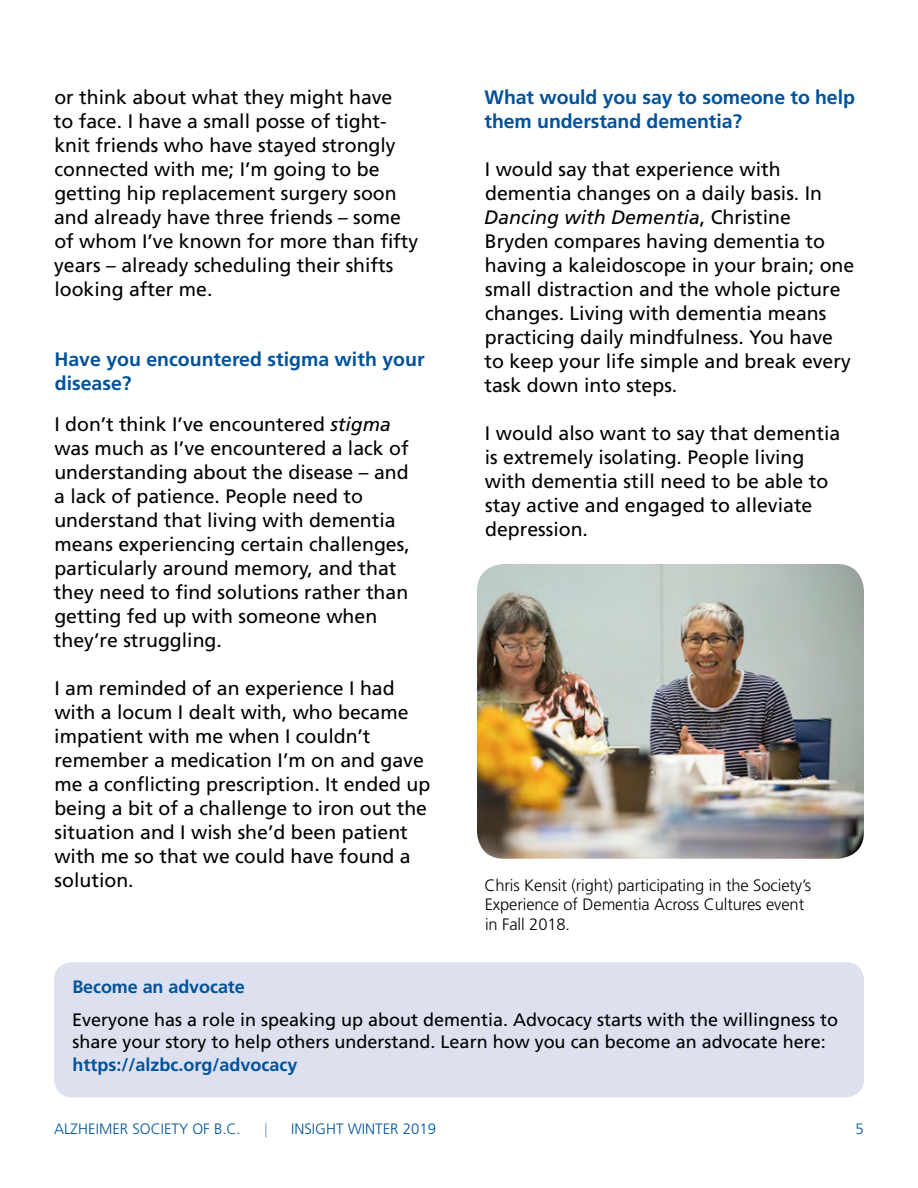
<style>
.page{position:relative;width:918px;height:1188px;background:#fff}
.page>*{position:absolute;margin:0;border:0;box-sizing:border-box;transform-origin:0 0}
.t1{font:19.5px/24px "Frutiger LT Std";color:#000}
.t2{font:700 19.5px/24px "Frutiger LT Std";letter-spacing:-.005em;color:#00529b}
.t3{font:18px/22.5px "Frutiger LT Std";color:#000}
.t4{font:700 18px "Frutiger LT Std";color:#00529b}
.t5{font:300 16.5px/19.5px "Frutiger LT Std";letter-spacing:-.005em;color:#000}
.t6{font:300 15px "Frutiger LT Std";color:#00529b}
.t7{font:300 15px "Frutiger LT Std";color:#00529b;scale:.5 1}
.s1{font-style:italic}
</style>
<div class="page">
<div style="left:54px;top:962px;width:810px;height:135px;background:#dde0ef;border-radius:18px"></div>
<img style="left:477px;top:564px;width:387px;height:295px">
<p class="t1" style="left:54px;top:85px;width:366px">or think about what they might have<br>to face. I have a small posse of tight&shy;knit friends who have stayed strongly connected with me; I’m going to be getting hip replacement surgery soon and already have three friends – some of whom I’ve known for more than fifty years – already scheduling their shifts looking after me.</p>
<p class="t2" style="left:54px;top:347px;width:372px">Have you encountered stigma with your disease?</p>
<p class="t1" style="left:54px;top:412px;width:357px">I don’t think I’ve encountered <span class="s1">stigma </span>was much as I’ve encountered a lack of understanding about the disease – and a lack of patience. People need to understand that living with dementia means experiencing certain challenges, particularly around memory, and that they need to find solutions rather than getting fed up with someone when they’re struggling.</p>
<p class="t1" style="left:54px;top:676px;width:378px">I am reminded of an experience I had with a locum I dealt with, who became impatient with me when I couldn’t remember a medication I’m on and gave me a conflicting prescription. It ended up being a bit of a challenge to iron out the situation and I wish she’d been patient with me so that we could have found a solution.</p>
<p class="t2" style="left:485px;top:85px;width:372px">What would you say to someone to help them understand dementia?</p>
<p class="t1" style="left:484px;top:157px;width:372px">I would say that experience with dementia changes on a daily basis. In <span class="s1">Dancing with Dementia</span>, Christine Bryden compares having dementia to having a kaleidoscope in your brain; one small distraction and the whole picture changes. Living with dementia means practicing daily mindfulness. You have to keep your life simple and break every task down into steps.</p>
<p class="t1" style="left:485px;top:421px;width:357px">I would also want to say that dementia is extremely isolating. People living with dementia still need to be able to stay active and engaged to alleviate depression.</p>
<p class="t5" style="left:484px;top:875px;width:328px">Chris Kensit (right) participating in the Society’s<br>Experience of Dementia Across Cultures event in Fall 2018.</p>
<p class="t4" style="left:72px;top:976px;width:174px">Become an advocate</p>
<p class="t3" style="left:72px;top:1008px;width:768px">Everyone has a role in speaking up about dementia. Advocacy starts with the willingness to share your story to help others understand. Learn how you can become an advocate here:</p>
<p class="t4" style="left:73px;top:1054px;width:227px">https://alzbc.org/advocacy</p>
<p class="t6" style="left:54px;top:1120px;width:188px">ALZHEIMER SOCIETY OF B.C.</p>
<p class="t7" style="left:265px;top:1120px;width:5px">|</p>
<p class="t6" style="left:291px;top:1120px;width:147px">INSIGHT WINTER 2019</p>
<p class="t6" style="left:856px;top:1120px;width:10px">5</p>
</div>
